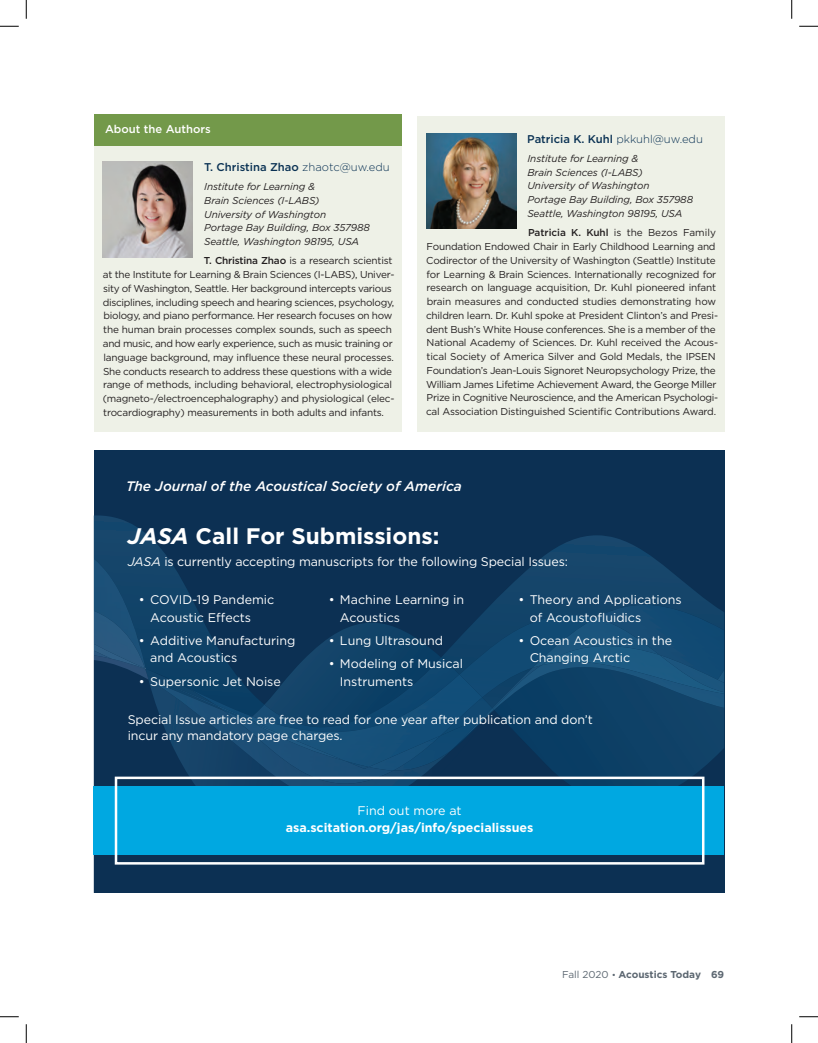
<style>
.page{position:relative;width:818px;height:1043px;background:#fff}
.page>*{position:absolute;margin:0;border:0;box-sizing:border-box;transform-origin:0 0}
.t1{font:700 22.5px "Gotham";color:#fff}
.t2{font:italic 500 13.75px "Gotham";color:#fff}
.t3{font:12.5px/17.5px "Gotham";color:#fff}
.t4{font:700 12.5px "Gotham";color:#fff}
.t5{font:500 11.25px "Gotham";color:#093153}
.t6{font:500 11.25px "Gotham";color:#fff}
.t7{font:10px/13.8px "Gotham";letter-spacing:-.02em;color:#231f20}
.t8{font:italic 10px/13.8px "Gotham";letter-spacing:-.01em;color:#231f20}
.t9{font:700 10px "Gotham";color:#5c6771}
.s1{font-weight:300}
.s2{font-weight:500}
.s3{font-style:italic}
.s4{font-weight:400}
.s5{font-weight:400;font-size:8.75px}
</style>
<div class="page">
<div style="left:94px;top:144px;width:307px;height:287px;background:#eef1e7"></div>
<img style="left:103px;top:161px;width:90px;height:96px">
<div style="left:94px;top:114px;width:307px;height:31px;background:#73994a"></div>
<div style="left:417px;top:116px;width:308px;height:315px;background:#eef1e7"></div>
<img style="left:426px;top:133px;width:90px;height:96px">
<div style="left:94px;top:450px;width:630px;height:165px;background:#0c3053"></div>
<svg style="left:94px;top:710px;width:630px;height:182px;background:#0f385c"></svg>
<img style="left:368px;top:769px;width:121px;height:17px">
<svg style="left:94px;top:515px;width:170px;height:201px;background:#0e385c"></svg>
<svg style="left:441px;top:535px;width:283px;height:80px;background:#103a5e"></svg>
<img style="left:94px;top:577px;width:52px;height:78px">
<img style="left:185px;top:615px;width:410px;height:154px">
<img style="left:368px;top:770px;width:25px;height:13px">
<img style="left:248px;top:674px;width:234px;height:93px">
<img style="left:368px;top:723px;width:72px;height:47px">
<img style="left:148px;top:679px;width:220px;height:107px">
<svg style="left:145px;top:668px;width:79px;height:42px;background:#104167"></svg>
<img style="left:595px;top:605px;width:129px;height:41px">
<svg style="left:482px;top:668px;width:72px;height:97px;background:#0b385d"></svg>
<img style="left:459px;top:714px;width:29px;height:28px">
<img style="left:493px;top:661px;width:231px;height:49px">
<div style="left:532px;top:618px;width:127px;height:50px;background:#184d75"></div>
<img style="left:541px;top:646px;width:183px;height:47px">
<img style="left:94px;top:611px;width:51px;height:33px">
<img style="left:94px;top:655px;width:54px;height:24px">
<img style="left:111px;top:658px;width:34px;height:11px">
<img style="left:94px;top:644px;width:51px;height:24px">
<div style="left:94px;top:786px;width:630px;height:68px;background:#00a8e1"></div>
<div style="left:115px;top:776px;width:589px;height:88px;border:2px solid #fff"></div>
<svg style="left:0;top:25px;width:19px;height:2px"></svg>
<svg style="left:799px;top:25px;width:19px;height:2px"></svg>
<svg style="left:0;top:1016px;width:19px;height:1px"></svg>
<svg style="left:799px;top:1016px;width:19px;height:1px"></svg>
<svg style="left:25px;top:0;width:2px;height:19px"></svg>
<svg style="left:25px;top:1024px;width:2px;height:18px"></svg>
<svg style="left:791px;top:0;width:1px;height:19px"></svg>
<svg style="left:791px;top:1024px;width:1px;height:18px"></svg>
<p class="t6" style="left:105px;top:122px;width:107px">About the Authors</p>
<p class="t5" style="left:204px;top:159px;width:187px">T. Christina Zhao <span class="s1">zhaotc@uw.edu</span></p>
<p class="t8" style="left:204px;top:179px;width:167px">Institute for Learning &amp;<br>Brain Sciences (I-LABS)<br>University of Washington<br>Portage Bay Building, Box 357988<br>Seattle, Washington 98195, USA</p>
<p class="t7" style="left:103px;top:254px;width:293px;text-indent:101px"><span class="s2">T. Christina Zhao</span> is a research scientist at the Institute for Learning &amp; Brain Sciences (I-LABS), Univer&shy;sity of Washington, Seattle. Her background intercepts various disciplines, including speech and hearing sciences, psychology, biology, and piano performance. Her research focuses on how the human brain processes complex sounds, such as speech and music, and how early experience, such as music training or language background, may influence these neural processes.<br>She conducts research to address these questions with a wide range of methods, including behavioral, electrophysiological (magneto-/electroencephalography) and physiological (elec&shy;trocardiography) measurements in both adults and infants.</p>
<p class="t5" style="left:527px;top:131px;width:177px">Patricia K. Kuhl <span class="s1">pkkuhl@uw.edu</span></p>
<p class="t8" style="left:527px;top:151px;width:167px">Institute for Learning &amp;<br>Brain Sciences (I-LABS)<br>University of Washington<br>Portage Bay Building, Box 357988<br>Seattle, Washington 98195, USA</p>
<p class="t7" style="left:426px;top:226px;width:294px;text-indent:102px"><span class="s2">Patricia K. Kuhl</span> is the Bezos Family Foundation Endowed Chair in Early Childhood Learning and Codirector of the University of Washington (Seattle) Institute for Learning &amp; Brain Sciences. Internationally recognized for research on language acquisition, Dr. Kuhl pioneered infant brain measures and conducted studies demonstrating how children learn. Dr. Kuhl spoke at President Clinton’s and Presi&shy;dent Bush’s White House conferences. She is a member of the National Academy of Sciences. Dr. Kuhl received the Acous&shy;tical Society of America Silver and Gold Medals, the IPSEN Foundation’s Jean-Louis Signoret Neuropsychology Prize, the William James Lifetime Achievement Award, the George Miller Prize in Cognitive Neuroscience, and the American Psychologi&shy;cal Association Distinguished Scientific Contributions Award.</p>
<h2 class="t2" style="left:126px;top:477px;width:337px">The Journal of the Acoustical Society of America</h2>
<h1 class="t1" style="left:128px;top:521px;width:313px"><span class="s3">JASA</span> Call For Submissions:</h1>
<p class="t3" style="left:128px;top:553px;width:442px"><span class="s3">JASA</span> is currently accepting manuscripts for the following Special Issues:</p>
<p class="t3" style="left:150px;top:590px;width:126px;text-indent:-11px">• COVID-19 Pandemic<br>Acoustic Effects</p>
<p class="t3" style="left:150px;top:631px;width:147px;text-indent:-11px">• Additive Manufacturing and Acoustics</p>
<p class="t3" style="left:139px;top:672px;width:143px">• Supersonic Jet Noise</p>
<p class="t3" style="left:340px;top:590px;width:126px;text-indent:-11px">• Machine Learning in<br>Acoustics</p>
<p class="t3" style="left:329px;top:631px;width:116px">• Lung Ultrasound</p>
<p class="t3" style="left:340px;top:655px;width:125px;text-indent:-11px">• Modeling of Musical<br>Instruments</p>
<p class="t3" style="left:529px;top:590px;width:153px;text-indent:-11px">• Theory and Applications of Acoustofluidics</p>
<p class="t3" style="left:529px;top:631px;width:144px;text-indent:-11px">• Ocean Acoustics in the<br>Changing Arctic</p>
<p class="t3" style="left:128px;top:711px;width:466px;line-height:16.2px">Special Issue articles are free to read for one year after publication and don’t incur any mandatory page charges.</p>
<p class="t3" style="left:357px;top:801px;width:105px">Find out more at</p>
<p class="t4" style="left:286px;top:819px;width:249px">asa.scitation.org/jas/info/specialissues</p>
<p class="t9" style="left:562px;top:968px;width:163px"><span class="s4">Fall 2020</span> <span class="s5">•</span> Acoustics Today 69</p>
</div>
